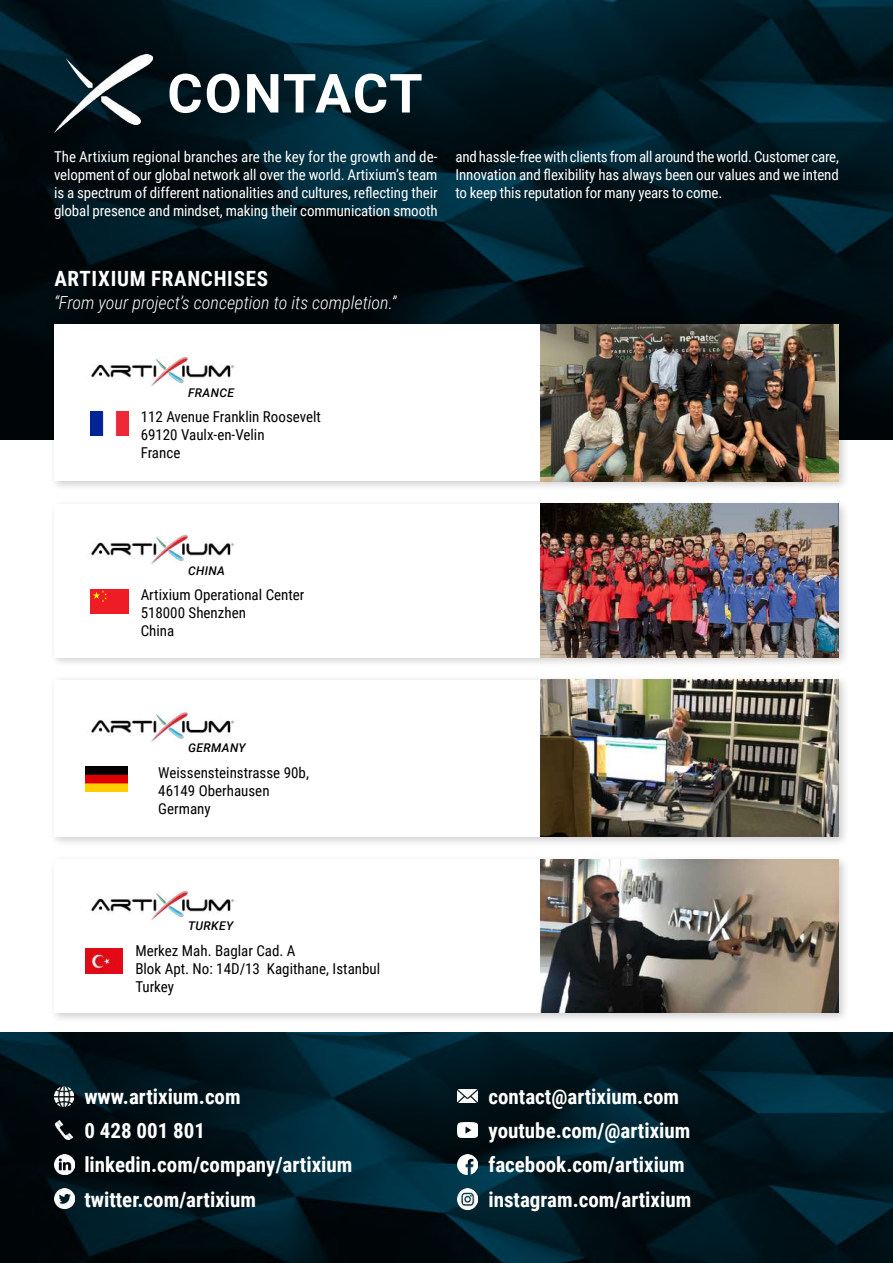
<style>
.page{position:relative;width:893px;height:1263px;background:#fff}
.page>*{position:absolute;margin:0;border:0;box-sizing:border-box;transform-origin:0 0}
.t1{font:700 54px "Roboto";letter-spacing:.025em;color:#fff}
.t2{font:700 21px/34.5px "Roboto Condensed";color:#fff}
.t3{font:700 21px "Roboto Condensed";letter-spacing:.035em;color:#fff}
.t4{font:italic 300 18px "Roboto Condensed";color:#fff}
.t5{font:15px/18px "Roboto Condensed";letter-spacing:-.01em;color:#fff;text-align:justify}
.t6{font:15px/18px "Roboto Condensed";color:#000}
.t7{font:italic 500 12px "Roboto";letter-spacing:.03em;color:#000}
</style>
<div class="page">
<img style="left:0;top:0;width:893px;height:440px">
<div style="left:49px;top:319px;width:801px;height:173px;background:#000;opacity:.2"></div>
<div style="left:54px;top:324px;width:785px;height:157px;background:#fff"></div>
<img style="left:541px;top:324px;width:298px;height:157px">
<img style="left:91px;top:356px;width:143px;height:31px">
<img style="left:90px;top:411px;width:38px;height:25px">
<div style="left:49px;top:674px;width:801px;height:173px;background:#000;opacity:.2"></div>
<div style="left:54px;top:680px;width:785px;height:156px;background:#fff"></div>
<img style="left:541px;top:680px;width:298px;height:157px">
<img style="left:91px;top:712px;width:145px;height:30px">
<img style="left:86px;top:766px;width:42px;height:25px">
<div style="left:49px;top:854px;width:801px;height:170px;background:#000;opacity:.2"></div>
<div style="left:54px;top:859px;width:785px;height:154px;background:#fff"></div>
<img style="left:541px;top:859px;width:297px;height:154px">
<img style="left:91px;top:890px;width:143px;height:31px">
<img style="left:85px;top:948px;width:37px;height:25px">
<div style="left:49px;top:499px;width:801px;height:169px;background:#000;opacity:.2"></div>
<div style="left:54px;top:504px;width:785px;height:153px;background:#fff"></div>
<img style="left:541px;top:504px;width:298px;height:153px">
<img style="left:91px;top:534px;width:143px;height:31px">
<img style="left:90px;top:589px;width:38px;height:25px">
<img style="left:54px;top:54px;width:99px;height:78px">
<img style="left:0;top:1032px;width:893px;height:231px">
<img style="left:56px;top:1120px;width:16px;height:20px">
<img style="left:54px;top:1086px;width:20px;height:20px">
<img style="left:54px;top:1154px;width:20px;height:20px">
<img style="left:54px;top:1189px;width:20px;height:20px">
<img style="left:457px;top:1090px;width:20px;height:13px">
<img style="left:458px;top:1189px;width:20px;height:20px">
<img style="left:457px;top:1154px;width:20px;height:20px">
<img style="left:457px;top:1123px;width:20px;height:14px">
<h1 class="t1" style="left:167px;top:55px;width:257px">CONTACT</h1>
<p class="t5" style="left:54px;top:147px;width:385px">The Artixium regional branches are the key for the growth and de&shy;velopment of our global network all over the world. Artixium’s team is a spectrum of different nationalities and cultures, reflecting their global presence and mindset, making their communication smooth</p>
<p class="t5" style="left:455px;top:147px;width:385px">and hassle-free with clients from all around the world. Customer care, Innovation and flexibility has always been our values and we intend to keep this reputation for many years to come.</p>
<h2 class="t3" style="left:54px;top:264px;width:215px">ARTIXIUM FRANCHISES</h2>
<p class="t4" style="left:54px;top:290px;width:344px">“From your project’s conception to its completion.”</p>
<p class="t7" style="left:188px;top:384px;width:48px">FRANCE</p>
<p class="t6" style="left:141px;top:407px;width:182px">112 Avenue Franklin Roosevelt<br>69120 Vaulx-en-Velin<br>France</p>
<p class="t7" style="left:188px;top:562px;width:39px">CHINA</p>
<p class="t6" style="left:141px;top:586px;width:165px">Artixium Operational Center<br>518000 Shenzhen<br>China</p>
<p class="t7" style="left:188px;top:740px;width:59px">GERMANY</p>
<p class="t6" style="left:158px;top:763px;width:152px">Weissensteinstrasse 90b,<br>46149 Oberhausen<br>Germany</p>
<p class="t7" style="left:188px;top:918px;width:47px">TURKEY</p>
<p class="t6" style="left:135px;top:941px;width:246px">Merkez Mah. Baglar Cad. A<br>Blok Apt. No: 14D/13 Kagithane, Istanbul<br>Turkey</p>
<h2 class="t2" style="left:84px;top:1079px;width:158px">www.artixium.com</h2>
<h2 class="t2" style="left:488px;top:1079px;width:192px">contact@artixium.com</h2>
<h2 class="t2" style="left:84px;top:1112px;width:122px">0 428 001 801</h2>
<h2 class="t2" style="left:488px;top:1112px;width:203px">youtube.com/@artixium</h2>
<h2 class="t2" style="left:84px;top:1147px;width:270px">linkedin.com/company/artixium twitter.com/artixium</h2>
<h2 class="t2" style="left:488px;top:1147px;width:198px">facebook.com/artixium</h2>
<h2 class="t2" style="left:488px;top:1181px;width:204px">instagram.com/artixium</h2>
</div>
